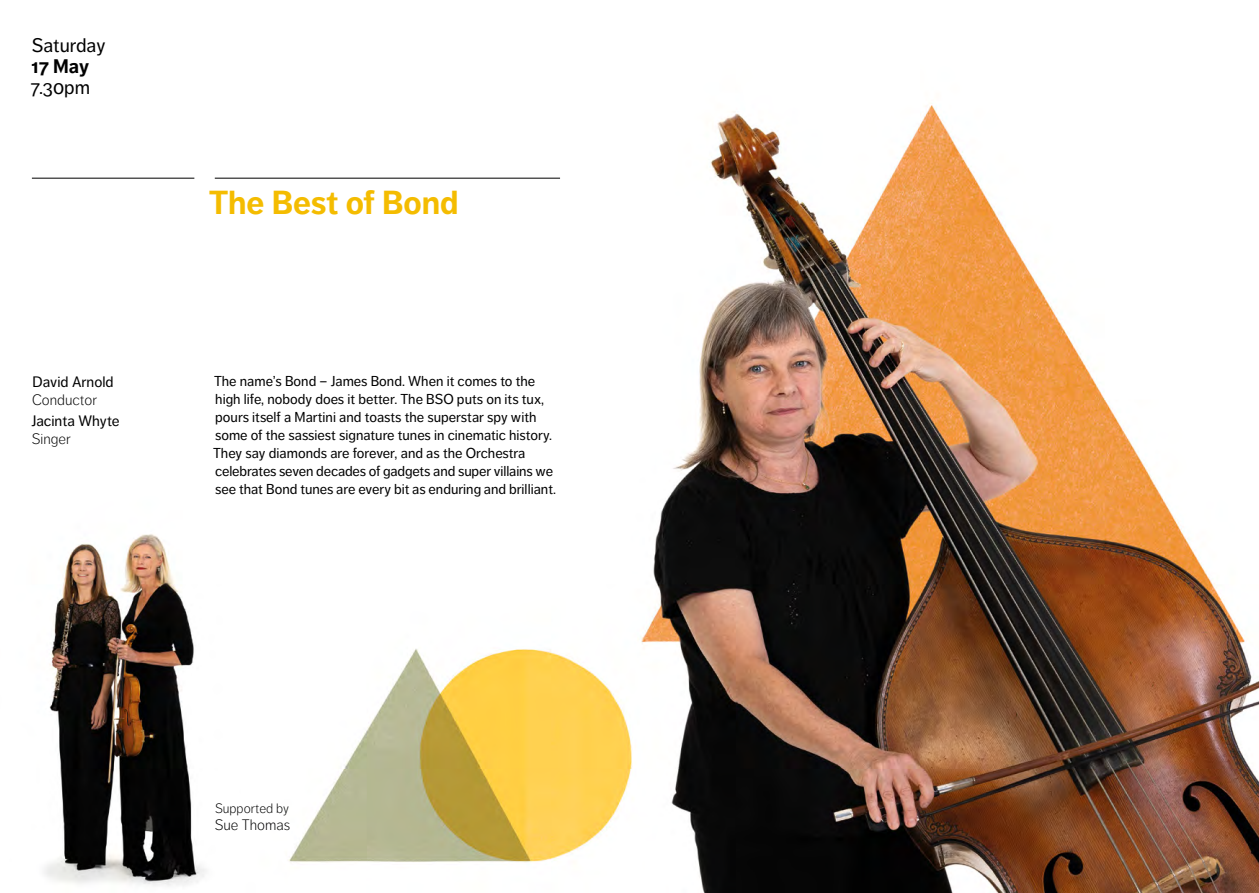
<style>
.page{position:relative;width:1259px;height:893px;background:#fff}
.page>*{position:absolute;margin:0;border:0;box-sizing:border-box;transform-origin:0 0}
.t1{font:700 33px "Dagny Pro";color:#f4bc00}
.t2{font:19.5px "Dagny Pro";color:#000}
.t3{font:700 19.5px "Dagny Pro";color:#000}
.t4{font:300 15px "Dagny Pro";color:#000}
.t5{font:15px "Dagny Pro";color:#000}
.t6{font:14.25px/18px "Dagny Pro";color:#000}
.t7{font:300 13.5px "Dagny Pro";color:#000}
</style>
<div class="page">
<img style="left:31px;top:103px;width:1228px;height:790px">
<hr style="left:215px;top:178px;width:345px;height:1px;background:#000">
<hr style="left:32px;top:178px;width:162px;height:1px;background:#000">
<svg style="left:31px;top:648px;width:598px;height:213px"></svg>
<h2 class="t2" style="left:32px;top:34px;width:75px">Saturday</h2>
<h2 class="t3" style="left:32px;top:55px;width:59px">17 May</h2>
<h2 class="t2" style="left:31px;top:76px;width:61px">7.30pm</h2>
<p class="t5" style="left:33px;top:373px;width:82px">David Arnold</p>
<p class="t4" style="left:32px;top:391px;width:66px">Conductor</p>
<p class="t5" style="left:31px;top:412px;width:90px">Jacinta Whyte</p>
<p class="t4" style="left:32px;top:430px;width:41px">Singer</p>
<h1 class="t1" style="left:209px;top:183px;width:251px">The Best of Bond</h1>
<p class="t6" style="left:213px;top:372px;width:344px">The name’s Bond – James Bond. When it comes to the high life, nobody does it better. The BSO puts on its tux, pours itself a Martini and toasts the superstar spy with some of the sassiest signature tunes in cinematic history.<br>They say diamonds are forever, and as the Orchestra celebrates seven decades of gadgets and super villains we see that Bond tunes are every bit as enduring and brilliant.</p>
<p class="t7" style="left:215px;top:801px;width:76px">Supported by</p>
<p class="t4" style="left:215px;top:816px;width:77px">Sue Thomas</p>
</div>
